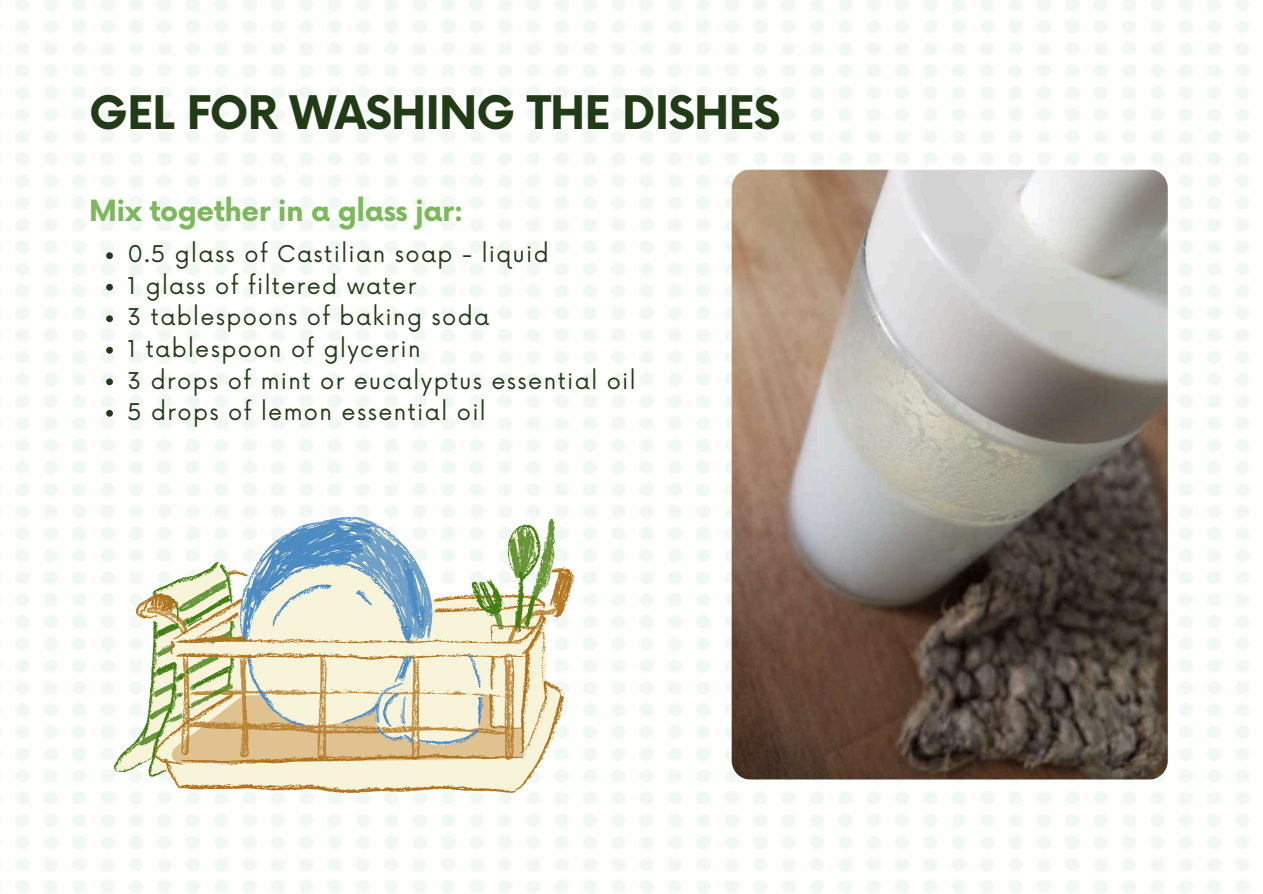
<style>
.page{position:relative;width:1263px;height:894px;background:#fff}
.page>*{position:absolute;margin:0;border:0;box-sizing:border-box;transform-origin:0 0}
.t1{font:700 45px "Now";letter-spacing:-.02em;color:#203b15}
.t2{font:700 28.5px "Now";letter-spacing:-.02em;color:#7cb85c}
.t3{font:22.5px/31.5px "Now";letter-spacing:.06em;color:#203b15}
</style>
<div class="page">
<img style="left:16px;top:0;width:1233px;height:892px">
<img style="left:732px;top:169px;width:436px;height:610px;border-radius:19px">
<svg style="left:114px;top:512px;width:460px;height:281px"></svg>
<svg style="left:136px;top:567px;width:438px;height:226px"></svg>
<svg style="left:114px;top:516px;width:441px;height:260px"></svg>
<svg style="left:240px;top:517px;width:244px;height:228px;fill:#f8f4d9"></svg>
<svg style="left:106px;top:252px;width:7px;height:7px"></svg>
<svg style="left:106px;top:284px;width:7px;height:6px"></svg>
<svg style="left:106px;top:315px;width:7px;height:7px"></svg>
<svg style="left:106px;top:347px;width:7px;height:6px"></svg>
<svg style="left:106px;top:378px;width:7px;height:7px"></svg>
<svg style="left:106px;top:410px;width:7px;height:6px"></svg>
<h1 class="t1" style="left:89px;top:89px;width:693px">GEL FOR WASHING THE DISHES</h1>
<p class="t2" style="left:89px;top:195px;width:376px">Mix together in a glass jar:</p>
<p class="t3" style="left:128px;top:239px;width:510px">0.5 glass of Castilian soap - liquid<br>1 glass of filtered water<br>3 tablespoons of baking soda<br>1 tablespoon of glycerin<br>3 drops of mint or eucalyptus essential oil<br>5 drops of lemon essential oil</p>
</div>
